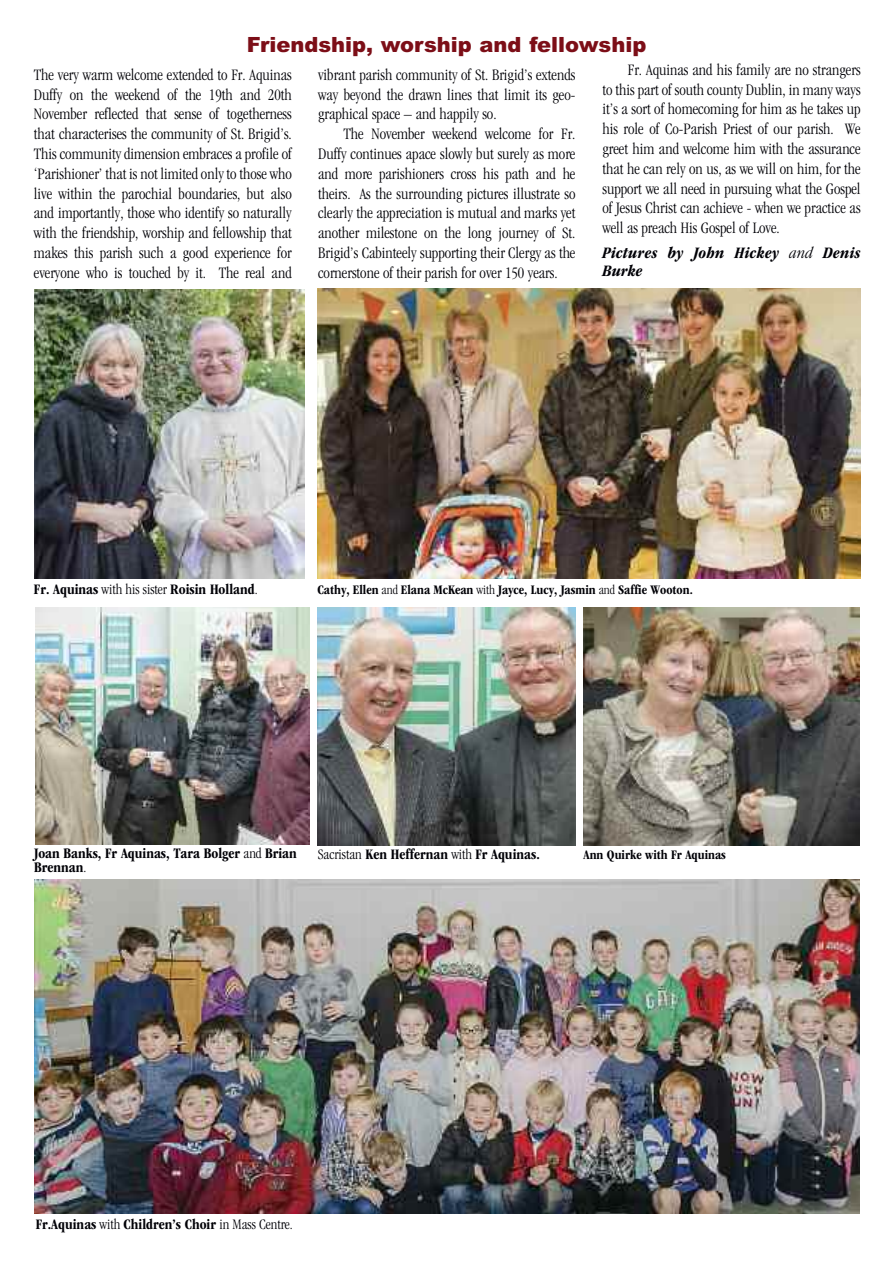
<style>
.page{position:relative;width:893px;height:1263px;background:#fff}
.page>*{position:absolute;margin:0;border:0;box-sizing:border-box;transform-origin:0 0}
.t1{font:900 21px "Arial";color:#7c0e17}
.t2{font:300 condensed 16.5px/19.8px "ITC Garamond Std";color:#000006;text-align:justify}
.t3{font:italic 700 condensed 16.5px/18.3px "ITC Garamond Std";letter-spacing:.02em;color:#000006}
.t4{font:700 condensed 15px/13.5px "ITC Garamond Std";color:#000006}
.t5{font:700 condensed 13.5px "ITC Garamond Std";color:#000006}
.s1{font-weight:300}
</style>
<div class="page">
<img style="left:34px;top:289px;width:270px;height:290px">
<img style="left:36px;top:607px;width:274px;height:237px">
<img style="left:583px;top:608px;width:276px;height:237px">
<img style="left:317px;top:288px;width:544px;height:291px">
<img style="left:34px;top:880px;width:825px;height:333px">
<img style="left:317px;top:608px;width:259px;height:237px">
<p class="t1" style="left:247px;top:33px;width:401px">Friendship, worship and fellowship</p>
<p class="t2" style="left:34px;top:66px;width:259px">The very warm welcome extended to Fr. Aquinas Duffy on the weekend of the 19th and 20th November reflected that sense of togetherness that characterises the community of St. Brigid’s.<br>This community dimension embraces a profile of ‘Parishioner’ that is not limited only to those who live within the parochial boundaries, but also and importantly, those who identify so naturally with the friendship, worship and fellowship that makes this parish such a good experience for everyone who is touched by it. The real and</p>
<p class="t2" style="left:318px;top:66px;width:259px">vibrant parish community of St. Brigid’s extends way beyond the drawn lines that limit its geo&shy;graphical space – and happily so.</p>
<p class="t2" style="left:602px;top:61px;width:260px;text-indent:26px">Fr. Aquinas and his family are no strangers to this part of south county Dublin, in many ways it’s a sort of homecoming for him as he takes up his role of Co-Parish Priest of our parish. We greet him and welcome him with the assurance that he can rely on us, as we will on him, for the support we all need in pursuing what the Gospel of Jesus Christ can achieve - when we practice as well as preach His Gospel of Love.</p>
<p class="t3" style="left:602px;top:244px;width:260px">Pictures by John Hickey <span class="s1">and</span> Denis<br>Burke</p>
<p class="t2" style="left:318px;top:125px;width:259px;text-indent:26px">The November weekend welcome for Fr.<br>Duffy continues apace slowly but surely as more and more parishioners cross his path and he theirs. As the surrounding pictures illustrate so clearly the appreciation is mutual and marks yet another milestone on the long journey of St.<br>Brigid’s Cabinteely supporting their Clergy as the cornerstone of their parish for over 150 years.</p>
<p class="t4" style="left:34px;top:584px;width:225px">Fr. Aquinas <span class="s1">with his sister</span> Roisin Holland<span class="s1">.</span></p>
<p class="t5" style="left:317px;top:584px;width:377px">Cathy, Ellen <span class="s1">and</span> Elana McKean <span class="s1">with</span> Jayce, Lucy, Jasmin <span class="s1">and</span> Saffie Wooton.</p>
<p class="t4" style="left:34px;top:848px;width:264px">Joan Banks, Fr Aquinas, Tara Bolger <span class="s1">and</span> Brian<br>Brennan<span class="s1">.</span></p>
<p class="t4" style="left:318px;top:849px;width:224px"><span class="s1">Sacristan</span> Ken Heffernan <span class="s1">with</span> Fr Aquinas.</p>
<p class="t5" style="left:583px;top:849px;width:144px">Ann Quirke with Fr Aquinas</p>
<p class="t4" style="left:36px;top:1219px;width:259px">Fr.Aquinas <span class="s1">with</span> Children’s Choir <span class="s1">in Mass Centre.</span></p>
</div>
